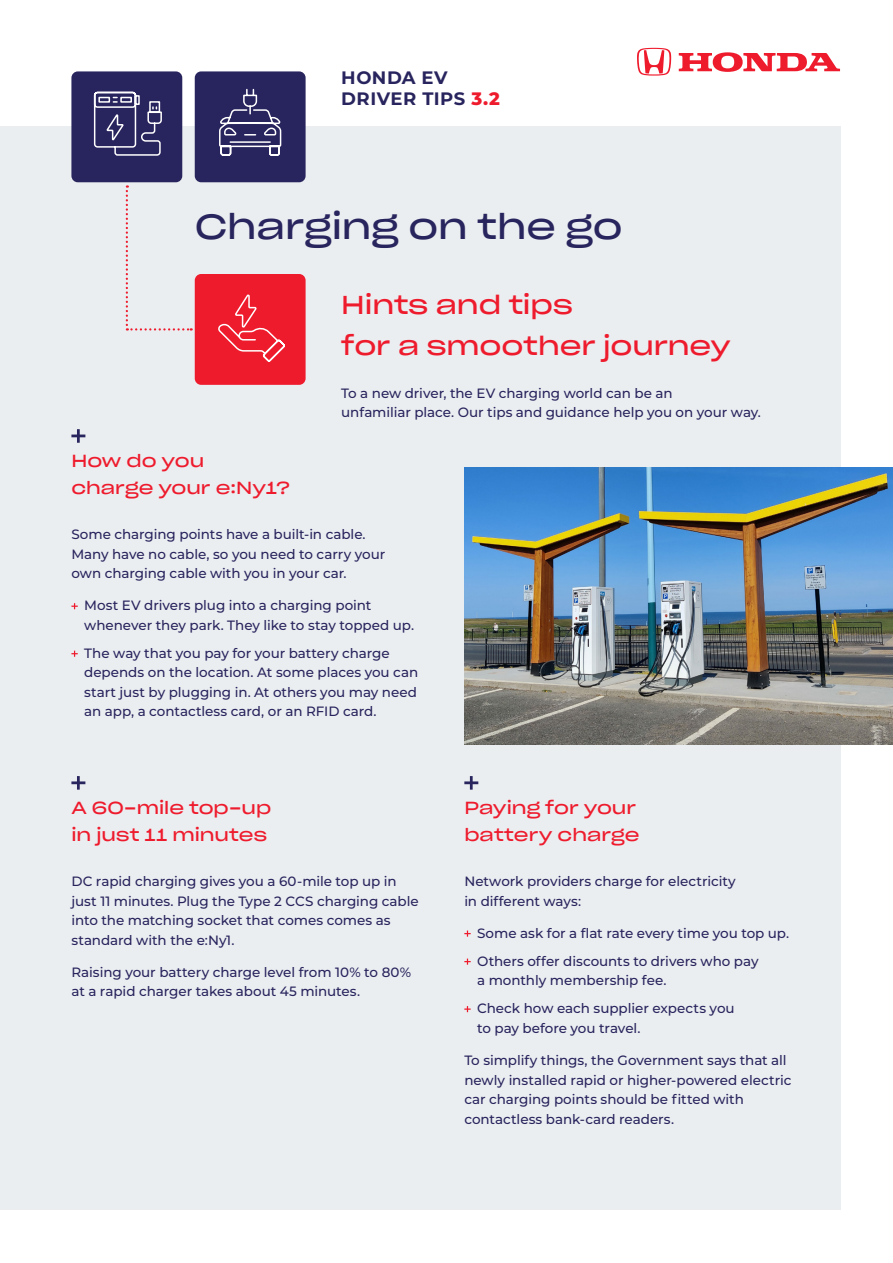
<style>
.page{position:relative;width:893px;height:1263px;background:#fff}
.page>*{position:absolute;margin:0;border:0;box-sizing:border-box;transform-origin:0 0}
.t1{font:34.5px "Sharp Grotesk Book 25";letter-spacing:-.005em;color:#28245d}
.t2{font:25.5px "Sharp Grotesk Book 25";letter-spacing:-.005em;color:#ee1b2d}
.t3{font:700 18px/21px "Montserrat";letter-spacing:.025em;color:#28245d}
.t4{font:17.25px/27px "Sharp Grotesk Book 25";color:#ee1b2d}
.t5{font:500 13.5px/19.5px "Montserrat";letter-spacing:-.005em;color:#28245d}
.s1{font-weight:800;color:#ee1b2d}
</style>
<div class="page">
<div style="left:0;top:127px;width:840px;height:1083px;background:#ebeef1"></div>
<img style="left:464px;top:468px;width:429px;height:276px">
<div style="left:195px;top:274px;width:111px;height:111px;background:#ee1b2d;border-radius:6px"></div>
<svg style="left:126px;top:185px;width:66px;height:146px"></svg>
<svg style="left:679px;top:52px;width:161px;height:20px"></svg>
<svg style="left:637px;top:48px;width:34px;height:28px"></svg>
<svg style="left:71px;top:429px;width:14px;height:14px"></svg>
<div style="left:195px;top:71px;width:111px;height:111px;background:#28245d;border-radius:6px"></div>
<div style="left:71px;top:71px;width:111px;height:111px;background:#28245d;border-radius:6px"></div>
<svg style="left:71px;top:603px;width:7px;height:6px"></svg>
<svg style="left:71px;top:651px;width:7px;height:6px"></svg>
<svg style="left:219px;top:88px;width:63px;height:68px"></svg>
<svg style="left:93px;top:91px;width:69px;height:65px"></svg>
<svg style="left:71px;top:776px;width:14px;height:14px"></svg>
<svg style="left:464px;top:776px;width:14px;height:14px"></svg>
<svg style="left:464px;top:930px;width:7px;height:7px"></svg>
<svg style="left:464px;top:958px;width:7px;height:7px"></svg>
<svg style="left:464px;top:1006px;width:7px;height:6px"></svg>
<svg style="left:218px;top:295px;width:67px;height:67px"></svg>
<p class="t3" style="left:341px;top:66px;width:160px">HONDA EV<br>DRIVER TIPS <span class="s1">3.2</span></p>
<p class="t1" style="left:195px;top:197px;width:429px">Charging on the go</p>
<p class="t2" style="left:341px;top:282px;width:233px">Hints and tips</p>
<p class="t2" style="left:341px;top:324px;width:391px">for a smoother journey</p>
<p class="t5" style="left:341px;top:383px;width:421px">To a new driver, the EV charging world can be an<br>unfamiliar place. Our tips and guidance help you on your way.</p>
<p class="t4" style="left:71px;top:446px;width:221px">How do you<br>charge your e:Ny1?</p>
<p class="t5" style="left:71px;top:524px;width:315px">Some charging points have a built-in cable.<br>Many have no cable, so you need to carry your own charging cable with you in your car.</p>
<p class="t5" style="left:84px;top:595px;width:332px">Most EV drivers plug into a charging point whenever they park. They like to stay topped up.</p>
<p class="t5" style="left:84px;top:643px;width:335px">The way that you pay for your battery charge depends on the location. At some places you can start just by plugging in. At others you may need an app, a contactless card, or an RFID card.</p>
<p class="t4" style="left:71px;top:793px;width:201px">A 60-mile top-up in just 11 minutes</p>
<p class="t5" style="left:71px;top:871px;width:349px">DC rapid charging gives you a 60-mile top up in just 11 minutes. Plug the Type 2 CCS charging cable into the matching socket that comes comes as standard with the e:Ny1.</p>
<p class="t5" style="left:71px;top:962px;width:341px">Raising your battery charge level from 10% to 80% at a rapid charger takes about 45 minutes.</p>
<p class="t4" style="left:464px;top:793px;width:177px">Paying for your battery charge</p>
<p class="t5" style="left:464px;top:871px;width:273px">Network providers charge for electricity in different ways:</p>
<p class="t5" style="left:477px;top:923px;width:314px">Some ask for a flat rate every time you top up.</p>
<p class="t5" style="left:477px;top:951px;width:283px">Others offer discounts to drivers who pay a monthly membership fee.</p>
<p class="t5" style="left:477px;top:998px;width:259px">Check how each supplier expects you to pay before you travel.</p>
<p class="t5" style="left:464px;top:1050px;width:329px">To simplify things, the Government says that all newly installed rapid or higher-powered electric car charging points should be fitted with contactless bank-card readers.</p>
</div>
